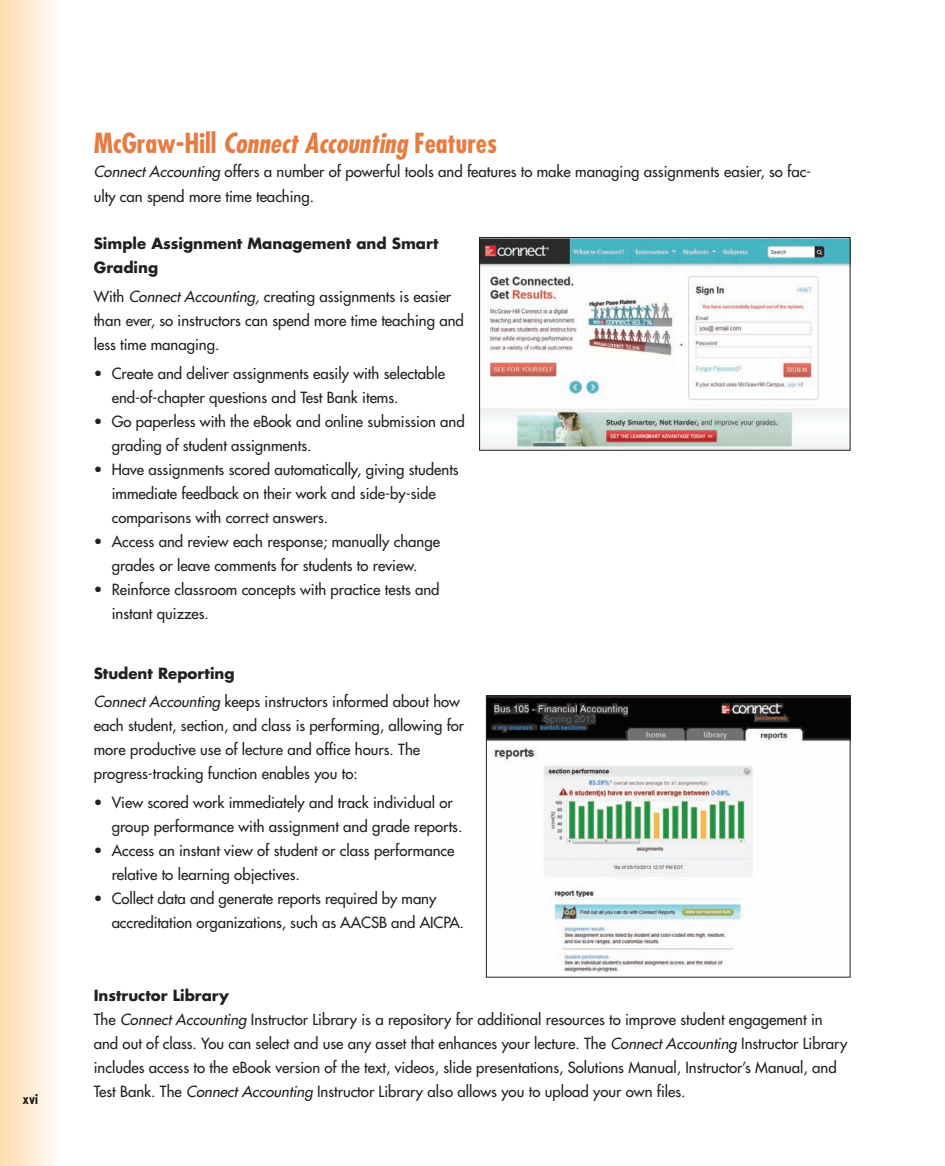
<style>
.page{position:relative;width:945px;height:1166px;background:#fff}
.page>*{position:absolute;margin:0;border:0;box-sizing:border-box;transform-origin:0 0}
.t1{font:700 condensed 27px "Futura Std";color:#e77c41}
.t2{font:500 15px/24px "Futura Std";color:#231f20}
.t3{font:700 15px/24px "Futura Std";color:#231f20}
.t4{font:700 condensed 13.5px "Futura Std";color:#231f20}
.s1{font-style:italic}
.s2{font-weight:700}
</style>
<div class="page">
<hr style="left:0;top:0;width:2px;height:1166px;background:#fed495">
<hr style="left:2px;top:0;width:2px;height:1166px;background:#fed599">
<hr style="left:4px;top:0;width:2px;height:1166px;background:#fed79b">
<hr style="left:6px;top:0;width:2px;height:1166px;background:#fed79e">
<hr style="left:8px;top:0;width:2px;height:1166px;background:#fed9a2">
<hr style="left:10px;top:0;width:2px;height:1166px;background:#fedba6">
<hr style="left:12px;top:0;width:2px;height:1166px;background:#fedba8">
<hr style="left:14px;top:0;width:2px;height:1166px;background:#fedcab">
<hr style="left:16px;top:0;width:2px;height:1166px;background:#fedeaf">
<hr style="left:18px;top:0;width:2px;height:1166px;background:#fedfb2">
<hr style="left:20px;top:0;width:2px;height:1166px;background:#fee1b6">
<hr style="left:22px;top:0;width:2px;height:1166px;background:#fee2b9">
<hr style="left:24px;top:0;width:2px;height:1166px;background:#fee4bd">
<hr style="left:26px;top:0;width:2px;height:1166px;background:#fee5c0">
<hr style="left:28px;top:0;width:2px;height:1166px;background:#fee7c4">
<hr style="left:30px;top:0;width:2px;height:1166px;background:#fee8c7">
<hr style="left:32px;top:0;width:2px;height:1166px;background:#feeaca">
<hr style="left:34px;top:0;width:2px;height:1166px;background:#feebcd">
<hr style="left:36px;top:0;width:2px;height:1166px;background:#feedd2">
<hr style="left:38px;top:0;width:2px;height:1166px;background:#feeed6">
<hr style="left:40px;top:0;width:2px;height:1166px;background:#fef0d9">
<hr style="left:42px;top:0;width:2px;height:1166px;background:#fef1dc">
<hr style="left:44px;top:0;width:2px;height:1166px;background:#fef3e1">
<hr style="left:46px;top:0;width:2px;height:1166px;background:#fef4e4">
<hr style="left:48px;top:0;width:2px;height:1166px;background:#fef6e9">
<hr style="left:50px;top:0;width:2px;height:1166px;background:#fef8ee">
<hr style="left:52px;top:0;width:2px;height:1166px;background:#fef9f1">
<hr style="left:54px;top:0;width:2px;height:1166px;background:#fefbf6">
<hr style="left:56px;top:0;width:2px;height:1166px;background:#fefdf9">
<img style="left:488px;top:697px;width:360px;height:276px">
<div style="left:486px;top:695px;width:364px;height:282px;border:1px solid #231f20"></div>
<img style="left:481px;top:239px;width:367px;height:209px">
<div style="left:479px;top:237px;width:371px;height:213px;border:1px solid #231f20"></div>
<p class="t4" style="left:22px;top:1092px;width:17px">xvi</p>
<h1 class="t1" style="left:94px;top:131px;width:405px">McGraw-Hill <span class="s1">Connect Accounting</span> Features</h1>
<p class="t2" style="left:94px;top:161px;width:719px"><span class="s1">Connect Accounting</span> offers a number of powerful tools and features to make managing assignments easier, so fac&shy;ulty can spend more time teaching.</p>
<p class="t3" style="left:94px;top:233px;width:346px">Simple Assignment Management and Smart<br>Grading</p>
<p class="t2" style="left:94px;top:285px;width:372px">With <span class="s1">Connect Accounting,</span> creating assignments is easier than ever, so instructors can spend more time teaching and less time managing.</p>
<p class="t2" style="left:112px;top:362px;width:335px;text-indent:-18px">• Create and deliver assignments easily with selectable end-of-chapter questions and Test Bank items.</p>
<p class="t2" style="left:112px;top:410px;width:355px;text-indent:-18px">• Go paperless with the eBook and online submission and grading of student assignments.</p>
<p class="t2" style="left:112px;top:458px;width:349px;text-indent:-18px">• Have assignments scored automatically, giving students immediate feedback on their work and side-by-side comparisons with correct answers.</p>
<p class="t2" style="left:94px;top:530px;width:348px;text-align:center">• Access and review each response; manually change grades or leave comments for students to review.</p>
<p class="t2" style="left:112px;top:578px;width:329px;text-indent:-18px">• Reinforce classroom concepts with practice tests and instant quizzes.</p>
<p class="t2" style="left:94px;top:660px;width:368px;line-height:28.5px"><span class="s2">Student Reporting<br></span><span class="s1">Connect Accounting</span> keeps instructors informed about how</p>
<p class="t2" style="left:94px;top:714px;width:372px">each student, section, and class is performing, allowing for more productive use of lecture and office hours. The progress-tracking function enables you to:</p>
<p class="t2" style="left:112px;top:791px;width:352px;text-indent:-18px">• View scored work immediately and track individual or group performance with assignment and grade reports.</p>
<p class="t2" style="left:112px;top:839px;width:344px;text-indent:-18px">• Access an instant view of student or class performance relative to learning objectives.</p>
<p class="t2" style="left:112px;top:887px;width:354px;text-indent:-18px">• Collect data and generate reports required by many accreditation organizations, such as AACSB and AICPA.</p>
<p class="t2" style="left:94px;top:984px;width:755px"><span class="s2">Instructor Library<br></span>The <span class="s1">Connect Accounting</span> Instructor Library is a repository for additional resources to improve student engagement in and out of class. You can select and use any asset that enhances your lecture. The <span class="s1">Connect Accounting</span> Instructor Library includes access to the eBook version of the text, videos, slide presentations, Solutions Manual, Instructor’s Manual, and Test Bank. The <span class="s1">Connect Accounting</span> Instructor Library also allows you to upload your own files.</p>
</div>
